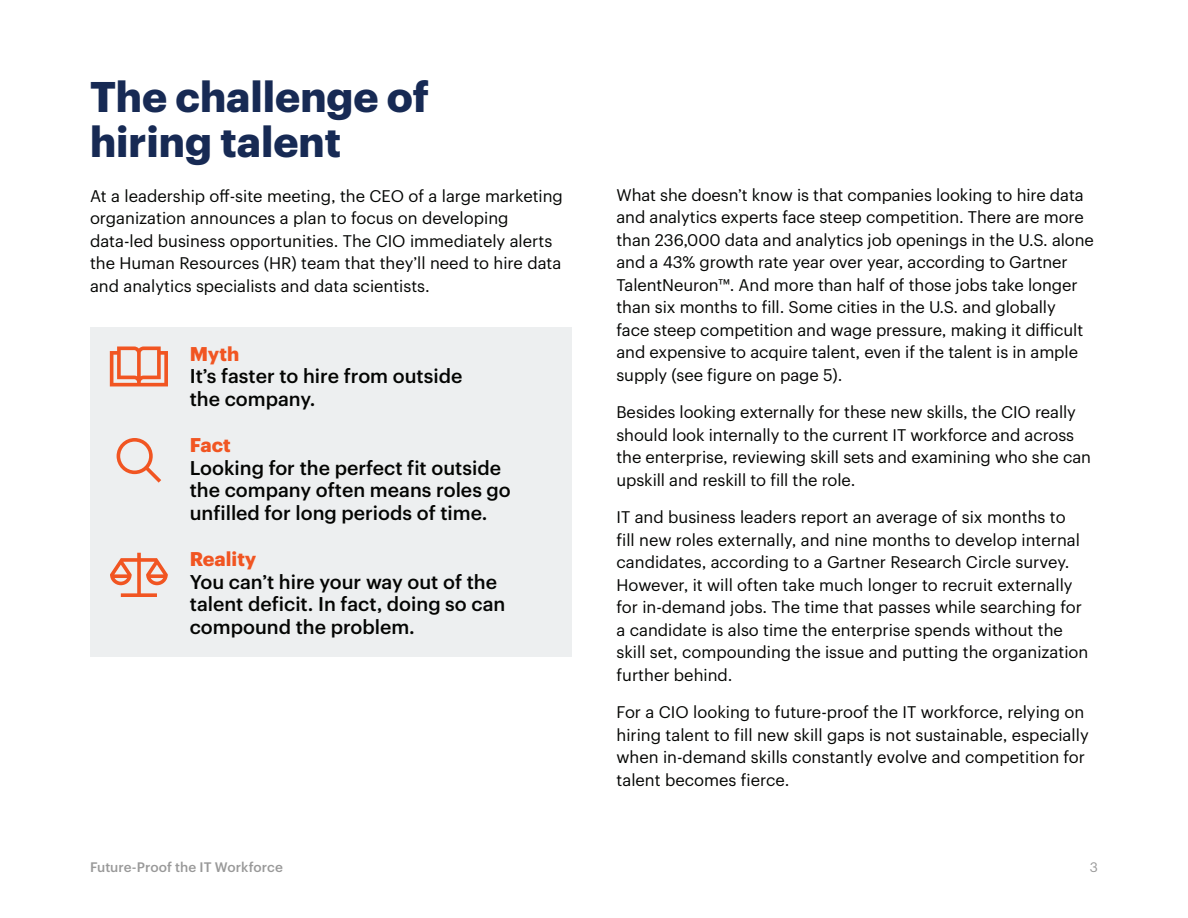
<style>
.page{position:relative;width:1188px;height:918px;background:#fff}
.page>*{position:absolute;margin:0;border:0;box-sizing:border-box;transform-origin:0 0}
.t1{font:700 42px/45px "Graphik";color:#172a54}
.t2{font:500 19.5px/22.5px "Graphik";color:#040503}
.t3{font:700 19.5px "Graphik";color:#f15522}
.t4{font:16.5px/22.5px "Graphik";color:#040503}
.t5{font:500 13.5px "Graphik";color:#999}
.t6{font:13.5px "Graphik";color:#999}
</style>
<div class="page">
<div style="left:90px;top:327px;width:482px;height:330px;background:#edeff0"></div>
<svg style="left:117px;top:438px;width:44px;height:45px"></svg>
<svg style="left:110px;top:553px;width:58px;height:44px"></svg>
<svg style="left:110px;top:346px;width:58px;height:40px"></svg>
<h1 class="t1" style="left:90px;top:70px;width:341px">The challenge of hiring talent</h1>
<p class="t4" style="left:90px;top:183px;width:475px">At a leadership off-site meeting, the CEO of a large marketing organization announces a plan to focus on developing data-led business opportunities. The CIO immediately alerts the Human Resources (HR) team that they’ll need to hire data and analytics specialists and data scientists.</p>
<p class="t3" style="left:190px;top:339px;width:51px">Myth</p>
<p class="t2" style="left:190px;top:363px;width:274px">It’s faster to hire from outside the company.</p>
<p class="t3" style="left:190px;top:430px;width:43px">Fact</p>
<p class="t2" style="left:190px;top:455px;width:323px">Looking for the perfect fit outside the company often means roles go unfilled for long periods of time.</p>
<p class="t3" style="left:190px;top:544px;width:68px">Reality</p>
<p class="t2" style="left:190px;top:569px;width:317px">You can’t hire your way out of the talent deficit. In fact, doing so can compound the problem.</p>
<p class="t4" style="left:616px;top:182px;width:479px">What she doesn’t know is that companies looking to hire data and analytics experts face steep competition. There are more than 236,000 data and analytics job openings in the U.S. alone and a 43% growth rate year over year, according to Gartner TalentNeuron™. And more than half of those jobs take longer than six months to fill. Some cities in the U.S. and globally<br>face steep competition and wage pressure, making it difficult and expensive to acquire talent, even if the talent is in ample supply (see figure on page 5).</p>
<p class="t4" style="left:616px;top:400px;width:476px">Besides looking externally for these new skills, the CIO really should look internally to the current IT workforce and across the enterprise, reviewing skill sets and examining who she can upskill and reskill to fill the role.</p>
<p class="t4" style="left:616px;top:505px;width:473px">IT and business leaders report an average of six months to<br>fill new roles externally, and nine months to develop internal candidates, according to a Gartner Research Circle survey.<br>However, it will often take much longer to recruit externally for in-demand jobs. The time that passes while searching for a candidate is also time the enterprise spends without the skill set, compounding the issue and putting the organization further behind.</p>
<p class="t4" style="left:616px;top:700px;width:474px">For a CIO looking to future-proof the IT workforce, relying on hiring talent to fill new skill gaps is not sustainable, especially when in-demand skills constantly evolve and competition for talent becomes fierce.</p>
<p class="t5" style="left:90px;top:857px;width:195px">Future-Proof the IT Workforce</p>
<p class="t6" style="left:1090px;top:857px;width:10px">3</p>
</div>
